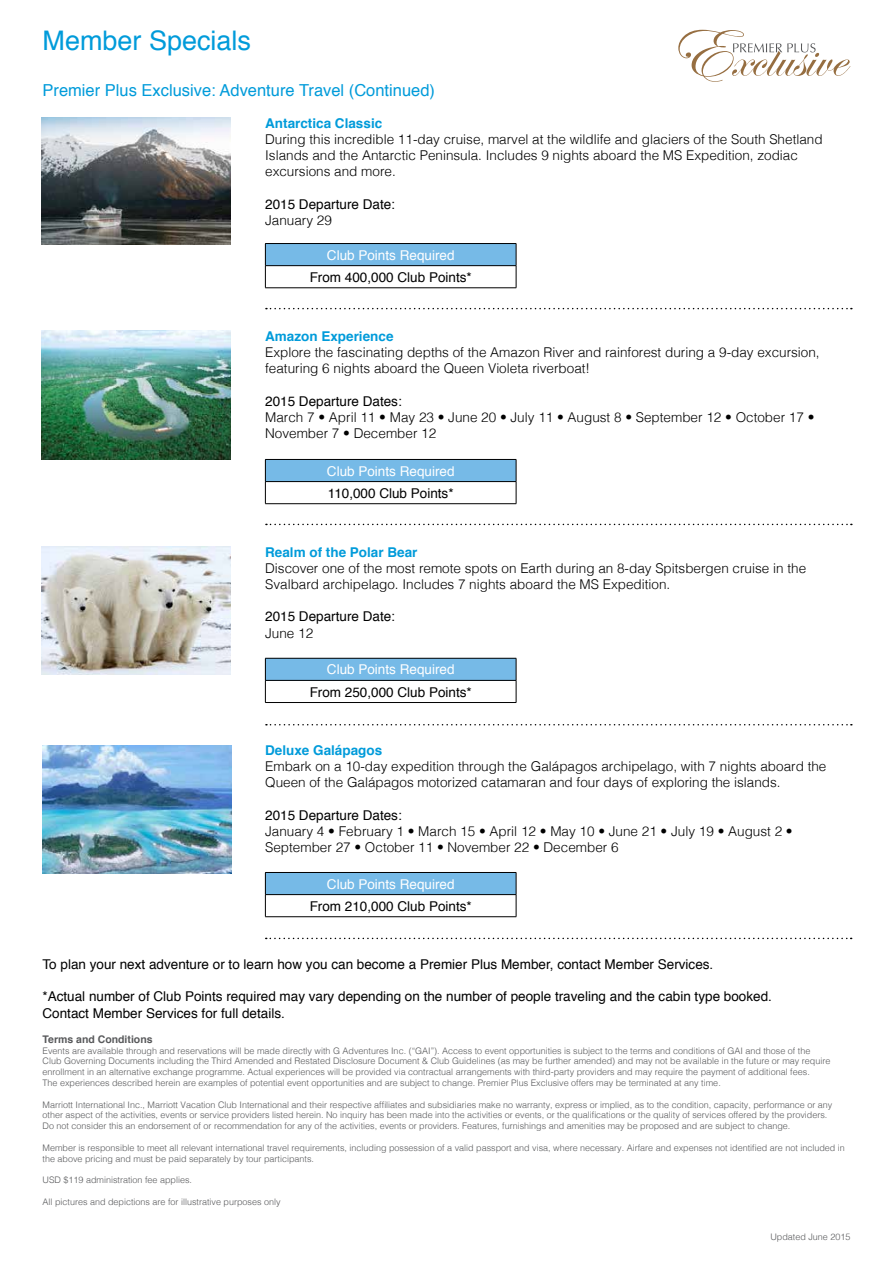
<style>
.page{position:relative;width:893px;height:1263px;background:#fff}
.page>*{position:absolute;margin:0;border:0;box-sizing:border-box;transform-origin:0 0}
.t1{font:27px "Helvetica";color:#009bda}
.t2{font:16.5px "Helvetica";color:#009bda}
.t3{font:300 13.5px/16.2px "Helvetica";color:#000}
.t4{font:13.5px/16.2px "Helvetica";color:#000}
.t5{font:13.5px "Helvetica";color:#fff}
.t6{font:700 13.5px "Helvetica";color:#009bda}
.t7{font:700 10.5px "Helvetica";color:#58595b}
.t8{font:300 9px/10.8px "Helvetica";color:#58595b}
</style>
<div class="page">
<img style="left:43px;top:745px;width:188px;height:129px">
<svg style="left:266px;top:938px;width:586px;height:1px"></svg>
<div style="left:265px;top:872px;width:251px;height:22px;background:#76bae7"></div>
<hr style="left:265px;top:872px;width:251px;height:1px;background:#000">
<hr style="left:265px;top:894px;width:251px;height:1px;background:#000">
<hr style="left:265px;top:916px;width:251px;height:1px;background:#000">
<svg style="left:516px;top:873px;width:1px;height:43px"></svg>
<svg style="left:265px;top:873px;width:1px;height:43px"></svg>
<svg style="left:678px;top:30px;width:172px;height:52px"></svg>
<img style="left:42px;top:331px;width:188px;height:128px">
<img style="left:42px;top:546px;width:188px;height:128px">
<img style="left:42px;top:117px;width:188px;height:128px">
<svg style="left:266px;top:308px;width:586px;height:1px"></svg>
<svg style="left:266px;top:524px;width:586px;height:1px"></svg>
<svg style="left:266px;top:724px;width:586px;height:1px"></svg>
<div style="left:265px;top:244px;width:251px;height:22px;background:#76bae7"></div>
<hr style="left:265px;top:243px;width:251px;height:1px;background:#000">
<hr style="left:265px;top:265px;width:251px;height:1px;background:#000">
<hr style="left:265px;top:288px;width:251px;height:1px;background:#000">
<svg style="left:516px;top:244px;width:1px;height:44px"></svg>
<svg style="left:265px;top:244px;width:1px;height:44px"></svg>
<div style="left:265px;top:459px;width:251px;height:23px;background:#76bae7"></div>
<hr style="left:265px;top:459px;width:251px;height:1px;background:#000">
<hr style="left:265px;top:481px;width:251px;height:1px;background:#000">
<hr style="left:265px;top:503px;width:251px;height:1px;background:#000">
<svg style="left:516px;top:460px;width:1px;height:43px"></svg>
<svg style="left:265px;top:460px;width:1px;height:43px"></svg>
<div style="left:265px;top:658px;width:251px;height:22px;background:#76bae7"></div>
<hr style="left:265px;top:658px;width:251px;height:1px;background:#000">
<hr style="left:265px;top:680px;width:251px;height:1px;background:#000">
<hr style="left:265px;top:702px;width:251px;height:1px;background:#000">
<svg style="left:516px;top:658px;width:1px;height:44px"></svg>
<svg style="left:265px;top:658px;width:1px;height:44px"></svg>
<h1 class="t1" style="left:43px;top:20px;width:210px">Member Specials</h1>
<h2 class="t2" style="left:43px;top:77px;width:394px">Premier Plus Exclusive: Adventure Travel (Continued)</h2>
<h3 class="t6" style="left:265px;top:112px;width:119px">Antarctica Classic</h3>
<h3 class="t3" style="left:265px;top:130px;width:559px">During this incredible 11-day cruise, marvel at the wildlife and glaciers of the South Shetland<br>Islands and the Antarctic Peninsula. Includes 9 nights aboard the MS Expedition, zodiac excursions and more.</h3>
<h3 class="t4" style="left:265px;top:196px;width:131px">2015 Departure Date:</h3>
<h3 class="t3" style="left:265px;top:211px;width:68px">January 29</h3>
<h3 class="t5" style="left:327px;top:244px;width:129px">Club Points Required</h3>
<h3 class="t4" style="left:310px;top:269px;width:164px">From 400,000 Club Points*</h3>
<h3 class="t6" style="left:265px;top:325px;width:130px">Amazon Experience</h3>
<h3 class="t3" style="left:265px;top:343px;width:556px">Explore the fascinating depths of the Amazon River and rainforest during a 9-day excursion, featuring 6 nights aboard the Queen Violeta riverboat!</h3>
<h3 class="t4" style="left:265px;top:393px;width:138px">2015 Departure Dates:</h3>
<h3 class="t3" style="left:265px;top:408px;width:551px">March 7 • April 11 • May 23 • June 20 • July 11 • August 8 • September 12 • October 17 •<br>November 7 • December 12</h3>
<h3 class="t5" style="left:327px;top:460px;width:129px">Club Points Required</h3>
<h3 class="t4" style="left:328px;top:485px;width:127px">110,000 Club Points*</h3>
<h3 class="t6" style="left:265px;top:541px;width:154px">Realm of the Polar Bear</h3>
<h3 class="t3" style="left:265px;top:559px;width:542px">Discover one of the most remote spots on Earth during an 8-day Spitsbergen cruise in the<br>Svalbard archipelago. Includes 7 nights aboard the MS Expedition.</h3>
<h3 class="t4" style="left:265px;top:609px;width:131px">2015 Departure Date:</h3>
<h3 class="t3" style="left:265px;top:624px;width:50px">June 12</h3>
<h3 class="t5" style="left:327px;top:659px;width:129px">Club Points Required</h3>
<h3 class="t4" style="left:310px;top:684px;width:164px">From 250,000 Club Points*</h3>
<h3 class="t6" style="left:265px;top:739px;width:119px">Deluxe Galápagos</h3>
<h3 class="t3" style="left:265px;top:757px;width:563px">Embark on a 10-day expedition through the Galápagos archipelago, with 7 nights aboard the<br>Queen of the Galápagos motorized catamaran and four days of exploring the islands.</h3>
<h3 class="t4" style="left:265px;top:807px;width:138px">2015 Departure Dates:</h3>
<h3 class="t3" style="left:265px;top:822px;width:529px">January 4 • February 1 • March 15 • April 12 • May 10 • June 21 • July 19 • August 2 •<br>September 27 • October 11 • November 22 • December 6</h3>
<h3 class="t5" style="left:327px;top:873px;width:129px">Club Points Required</h3>
<h3 class="t4" style="left:310px;top:898px;width:164px">From 210,000 Club Points*</h3>
<h3 class="t4" style="left:43px;top:957px;width:672px">To plan your next adventure or to learn how you can become a Premier Plus Member, contact Member Services.</h3>
<h3 class="t4" style="left:43px;top:989px;width:731px">*Actual number of Club Points required may vary depending on the number of people traveling and the cabin type booked.<br>Contact Member Services for full details.</h3>
<p class="t7" style="left:43px;top:1031px;width:112px">Terms and Conditions</p>
<p class="t8" style="left:43px;top:1044px;width:789px">Events are available through and reservations will be made directly with G Adventures Inc. (“GAI”). Access to event opportunities is subject to the terms and conditions of GAI and those of the Club Governing Documents including the Third Amended and Restated Disclosure Document &amp; Club Guidelines (as may be further amended) and may not be available in the future or may require enrollment in an alternative exchange programme. Actual experiences will be provided via contractual arrangements with third-party providers and may require the payment of additional fees.<br>The experiences described herein are examples of potential event opportunities and are subject to change. Premier Plus Exclusive offers may be terminated at any time.</p>
<p class="t8" style="left:43px;top:1098px;width:791px">Marriott International Inc., Marriott Vacation Club International and their respective affiliates and subsidiaries make no warranty, express or implied, as to the condition, capacity, performance or any other aspect of the activities, events or service providers listed herein. No inquiry has been made into the activities or events, or the qualifications or the quality of services offered by the providers.<br>Do not consider this an endorsement of or recommendation for any of the activities, events or providers. Features, furnishings and amenities may be proposed and are subject to change.</p>
<p class="t8" style="left:43px;top:1142px;width:804px">Member is responsible to meet all relevant international travel requirements, including possession of a valid passport and visa, where necessary. Airfare and expenses not identified are not included in the above pricing and must be paid separately by tour participants.</p>
<p class="t8" style="left:43px;top:1174px;width:151px">USD $119 administration fee applies.</p>
<p class="t8" style="left:43px;top:1196px;width:240px">All pictures and depictions are for illustrative purposes only</p>
<p class="t8" style="left:770px;top:1230px;width:82px">Updated June 2015</p>
</div>
